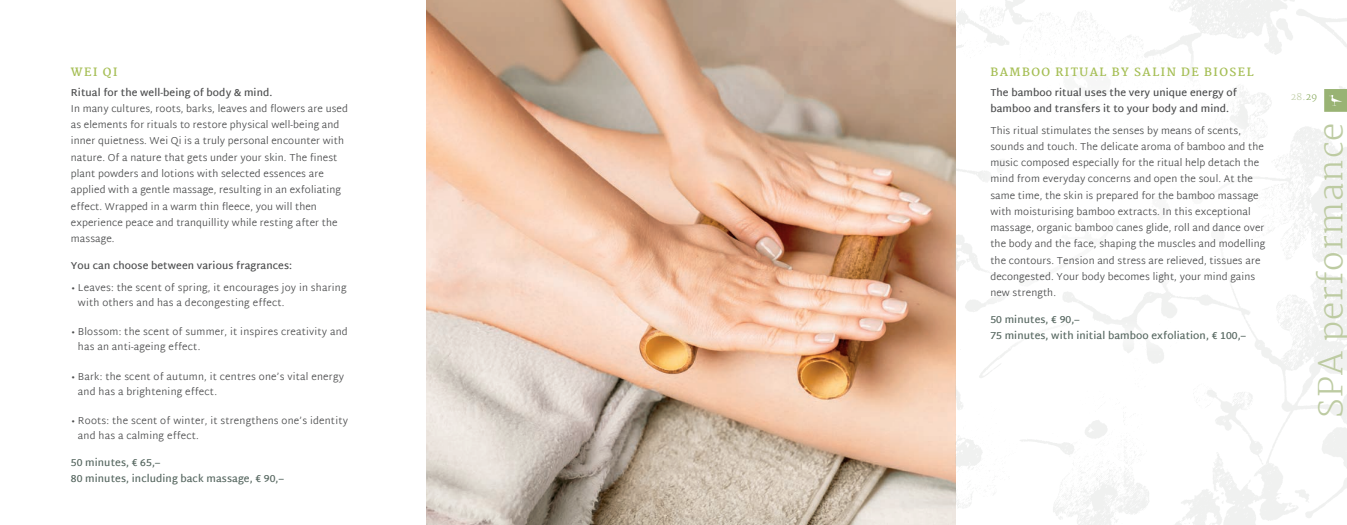
<style>
.page{position:relative;width:1347px;height:525px;background:#fff}
.page>*{position:absolute;margin:0;border:0;box-sizing:border-box;transform-origin:0 0}
.t1{font:200 32.5px "Martel";letter-spacing:.03em;color:#bdcba2}
.t2{font:700 11.25px "Martel";letter-spacing:.13em;color:#a5be54}
.t3{font:300 10px/16.2px "Martel Sans";letter-spacing:.01em;color:#4b4c4d}
.t4{font:600 10px/16.2px "Martel Sans";letter-spacing:.01em;color:#4b4c4d}
.t5{font:600 10px/16.2px "Martel Sans";letter-spacing:.01em;color:#566760}
.t6{font:300 9.38px "Martel";color:#bdcba2}
.s1{color:#83a656}
</style>
<div class="page">
<img style="left:426px;top:0;width:920px;height:524px">
<div style="left:975px;top:50px;width:306px;height:306px;background:#fff"></div>
<svg style="left:1324px;top:89px;width:22px;height:23px"></svg>
<p class="t2" style="left:71px;top:65px;width:48px">WEI QI</p>
<p class="t4" style="left:71px;top:84px;width:203px">Ritual for the well-being of body &amp; mind.</p>
<p class="t3" style="left:71px;top:101px;width:279px">In many cultures, roots, barks, leaves and flowers are used as elements for rituals to restore physical well-being and inner quietness. Wei Qi is a truly personal encounter with nature. Of a nature that gets under your skin. The finest plant powders and lotions with selected essences are applied with a gentle massage, resulting in an exfoliating effect. Wrapped in a warm thin fleece, you will then experience peace and tranquillity while resting after the massage.</p>
<p class="t4" style="left:71px;top:257px;width:223px">You can choose between various fragrances:</p>
<p class="t3" style="left:78px;top:280px;width:270px;line-height:15px;text-indent:-7px">• Leaves: the scent of spring, it encourages joy in sharing with others and has a decongesting effect.</p>
<p class="t3" style="left:78px;top:325px;width:271px;line-height:15px;text-indent:-7px">• Blossom: the scent of summer, it inspires creativity and has an anti-ageing effect.</p>
<p class="t3" style="left:78px;top:369px;width:267px;line-height:15px;text-indent:-7px">• Bark: the scent of autumn, it centres one’s vital energy and has a brightening effect.</p>
<p class="t3" style="left:78px;top:413px;width:271px;line-height:15px;text-indent:-7px">• Roots: the scent of winter, it strengthens one’s identity and has a calming effect.</p>
<p class="t5" style="left:71px;top:454px;width:214px">50 minutes, € 65,–<br>80 minutes, including back massage, € 90,–</p>
<p class="t2" style="left:990px;top:65px;width:265px">BAMBOO RITUAL BY SALIN DE BIOSEL</p>
<p class="t4" style="left:990px;top:84px;width:248px">The bamboo ritual uses the very unique energy of bamboo and transfers it to your body and mind.</p>
<p class="t3" style="left:990px;top:122px;width:276px">This ritual stimulates the senses by means of scents, sounds and touch. The delicate aroma of bamboo and the music composed especially for the ritual help detach the mind from everyday concerns and open the soul. At the same time, the skin is prepared for the bamboo massage with moisturising bamboo extracts. In this exceptional massage, organic bamboo canes glide, roll and dance over the body and the face, shaping the muscles and modelling the contours. Tension and stress are relieved, tissues are decongested. Your body becomes light, your mind gains new strength.</p>
<p class="t5" style="left:990px;top:311px;width:257px">50 minutes, € 90,–<br>75 minutes, with initial bamboo exfoliation, € 100,–</p>
<p class="t6" style="left:1290px;top:91px;width:28px">28.<span class="s1">29</span></p>
<h1 class="t1" style="left:1312px;top:417px;width:296px;rotate:-90deg">SPA performance</h1>
</div>
